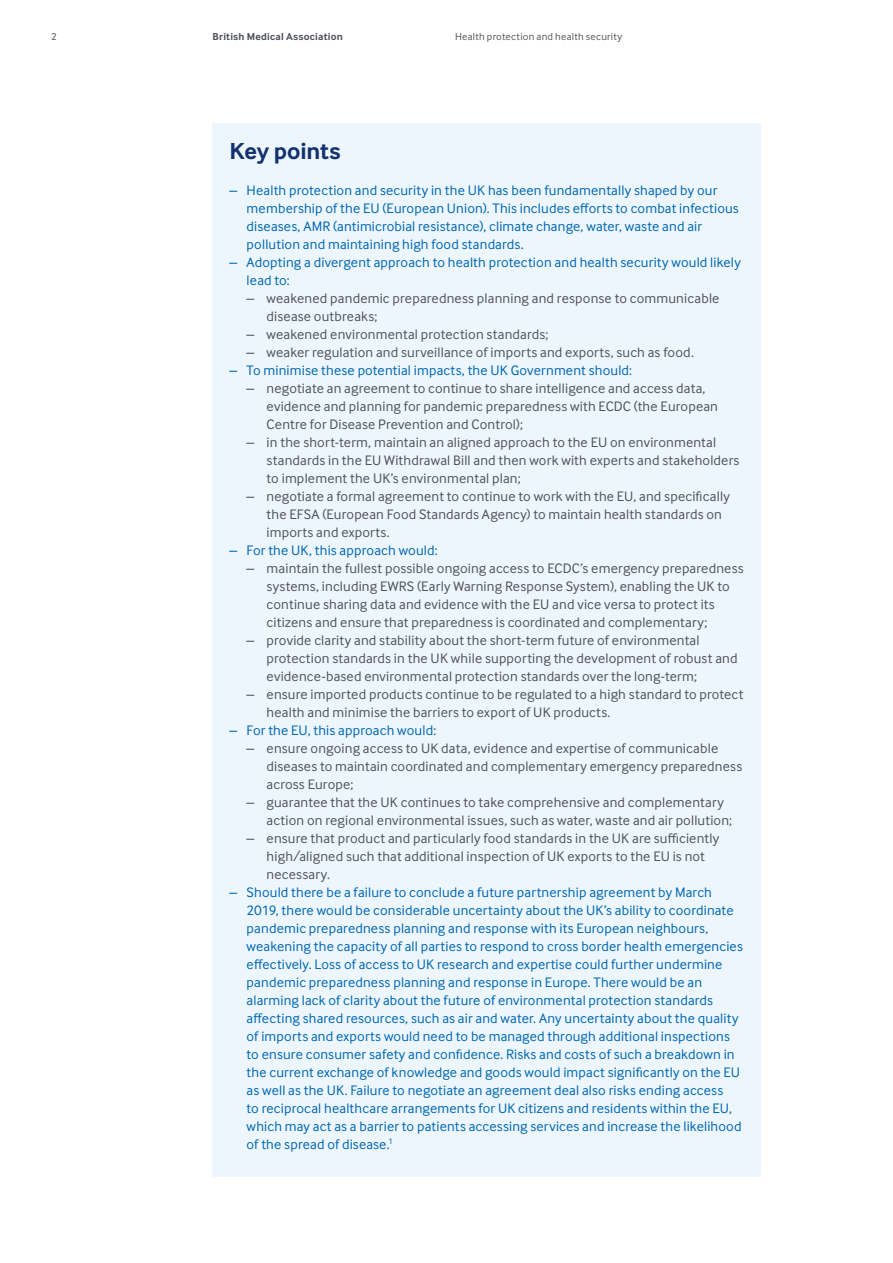
<style>
.page{position:relative;width:893px;height:1263px;background:#fff}
.page>*{position:absolute;margin:0;border:0;box-sizing:border-box;transform-origin:0 0}
.t1{font:700 24px "Inter Face";letter-spacing:-.005em;color:#12326e}
.t2{font:14.25px/18px "Inter Face";letter-spacing:.01em;color:#50535a}
.t3{font:14.25px/18px "Inter Face";letter-spacing:.01em;color:#0067b1}
.t4{font:10.5px "Inter Face";letter-spacing:.025em;color:#575756}
.t5{font:700 10.5px "Inter Face";letter-spacing:.02em;color:#50535a}
.t6{font:10.5px "Inter Face";color:#50535a}
</style>
<div class="page">
<div style="left:213px;top:123px;width:548px;height:1053px;background:#eef6fd"></div>
<p class="t6" style="left:51px;top:31px;width:7px">2</p>
<p class="t5" style="left:213px;top:30px;width:132px">British Medical Association</p>
<p class="t4" style="left:455px;top:31px;width:169px">Health protection and health security</p>
<h1 class="t1" style="left:230px;top:137px;width:113px">Key points</h1>
<p class="t3" style="left:247px;top:181px;width:494px;text-indent:-17px">– Health protection and security in the UK has been fundamentally shaped by our membership of the EU (European Union). This includes efforts to combat infectious diseases, AMR (antimicrobial resistance), climate change, water, waste and air pollution and maintaining high food standards.</p>
<p class="t3" style="left:247px;top:253px;width:496px;text-indent:-17px">– Adopting a divergent approach to health protection and health security would likely lead to:</p>
<p class="t2" style="left:267px;top:289px;width:454px;text-indent:-20px">– weakened pandemic preparedness planning and response to communicable disease outbreaks;</p>
<p class="t2" style="left:247px;top:325px;width:303px">– weakened environmental protection standards;</p>
<p class="t2" style="left:247px;top:343px;width:449px">– weaker regulation and surveillance of imports and exports, such as food.</p>
<p class="t3" style="left:230px;top:361px;width:404px">– To minimise these potential impacts, the UK Government should:</p>
<p class="t2" style="left:267px;top:379px;width:453px;text-indent:-20px">– negotiate an agreement to continue to share intelligence and access data, evidence and planning for pandemic preparedness with ECDC (the European<br>Centre for Disease Prevention and Control);</p>
<p class="t2" style="left:267px;top:433px;width:474px;text-indent:-20px">– in the short-term, maintain an aligned approach to the EU on environmental standards in the EU Withdrawal Bill and then work with experts and stakeholders to implement the UK’s environmental plan;</p>
<p class="t2" style="left:267px;top:487px;width:465px;text-indent:-20px">– negotiate a formal agreement to continue to work with the EU, and specifically the EFSA (European Food Standards Agency) to maintain health standards on imports and exports.</p>
<p class="t3" style="left:230px;top:541px;width:209px">– For the UK, this approach would:</p>
<p class="t2" style="left:267px;top:559px;width:479px;text-indent:-20px">– maintain the fullest possible ongoing access to ECDC’s emergency preparedness systems, including EWRS (Early Warning Response System), enabling the UK to continue sharing data and evidence with the EU and vice versa to protect its citizens and ensure that preparedness is coordinated and complementary;</p>
<p class="t2" style="left:267px;top:631px;width:472px;text-indent:-20px">– provide clarity and stability about the short-term future of environmental protection standards in the UK while supporting the development of robust and evidence-based environmental protection standards over the long-term;</p>
<p class="t2" style="left:267px;top:685px;width:478px;text-indent:-20px">– ensure imported products continue to be regulated to a high standard to protect health and minimise the barriers to export of UK products.</p>
<p class="t3" style="left:230px;top:721px;width:208px">– For the EU, this approach would:</p>
<p class="t2" style="left:267px;top:739px;width:477px;text-indent:-20px">– ensure ongoing access to UK data, evidence and expertise of communicable diseases to maintain coordinated and complementary emergency preparedness across Europe;</p>
<p class="t2" style="left:267px;top:793px;width:467px;text-indent:-20px">– guarantee that the UK continues to take comprehensive and complementary action on regional environmental issues, such as water, waste and air pollution;</p>
<p class="t2" style="left:267px;top:829px;width:454px;text-indent:-20px">– ensure that product and particularly food standards in the UK are sufficiently high/aligned such that additional inspection of UK exports to the EU is not necessary.</p>
<p class="t3" style="left:247px;top:883px;width:498px;text-indent:-17px">– Should there be a failure to conclude a future partnership agreement by March 2019, there would be considerable uncertainty about the UK’s ability to coordinate pandemic preparedness planning and response with its European neighbours, weakening the capacity of all parties to respond to cross border health emergencies effectively. Loss of access to UK research and expertise could further undermine pandemic preparedness planning and response in Europe. There would be an alarming lack of clarity about the future of environmental protection standards affecting shared resources, such as air and water. Any uncertainty about the quality of imports and exports would need to be managed through additional inspections to ensure consumer safety and confidence. Risks and costs of such a breakdown in the current exchange of knowledge and goods would impact significantly on the EU as well as the UK. Failure to negotiate an agreement deal also risks ending access<br>to reciprocal healthcare arrangements for UK citizens and residents within the EU, which may act as a barrier to patients accessing services and increase the likelihood of the spread of disease.<sup>1</sup></p>
</div>
